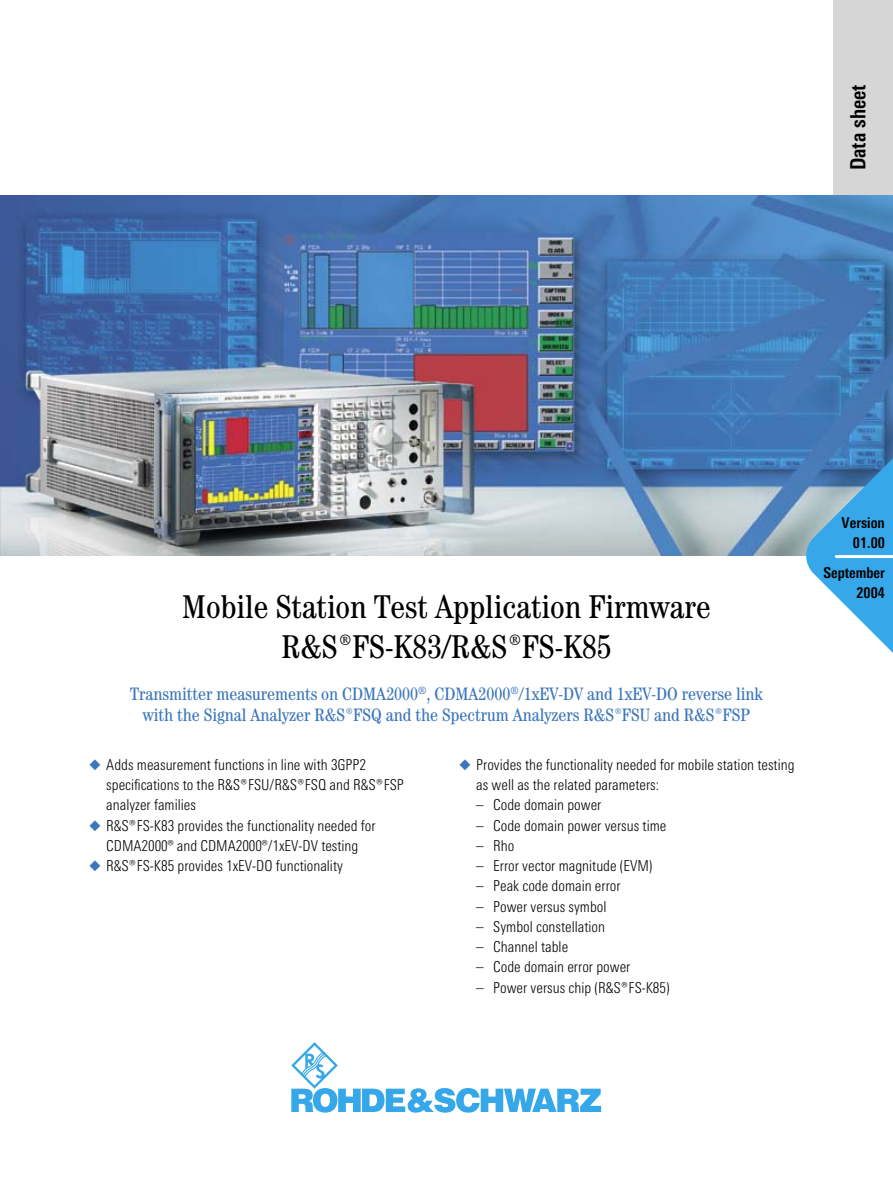
<style>
.page{position:relative;width:893px;height:1191px;background:#fff}
.page>*{position:absolute;margin:0;border:0;box-sizing:border-box;transform-origin:0 0}
.t1{font:condensed 33px/39.6px "Century";color:#000;text-align:center}
.t2{font:700 21px "RS Univers Cond";color:#000}
.t3{font:condensed 18px/21.6px "Century";color:#3b76bb;text-align:center}
.t4{font:300 15px/20.2px "RS Univers Cond";color:#000}
.t5{font:700 15px/20.2px "RS Univers Cond";color:#000;text-align:right}
.s1{color:#3b76bb}
</style>
<div class="page">
<svg style="left:291px;top:1042px;width:310px;height:70px"></svg>
<div style="left:833px;top:0;width:60px;height:196px;background:#d6d6d6"></div>
<img style="left:0;top:196px;width:893px;height:360px">
<svg style="left:804px;top:446px;width:89px;height:207px"></svg>
<hr style="left:836px;top:555px;width:57px;height:3px;background:#fff">
<h2 class="t2" style="left:846px;top:170px;width:87px;rotate:-90deg">Data sheet</h2>
<h1 class="t1" style="left:182px;top:587px;width:530px">Mobile Station Test Application Firmware ¸FS-K83/¸FS-K85</h1>
<p class="t3" style="left:130px;top:682px;width:634px">Transmitter measurements on CDMA2000<sup>®</sup>, CDMA2000<sup>®</sup>/1xEV-DV and 1xEV-DO reverse link with the Signal Analyzer ¸FSQ and the Spectrum Analyzers ¸FSU and ¸FSP</p>
<p class="t4" style="left:106px;top:754px;width:299px;text-indent:-17px"><span class="s1">◆</span> Adds measurement functions in line with 3GPP2 specifications to the ¸FSU/¸FSQ and ¸FSP analyzer families</p>
<p class="t4" style="left:89px;top:815px;width:288px;text-align:center"><span class="s1">◆</span> ¸FS-K83 provides the functionality needed for<br>CDMA2000® and CDMA2000®/1xEV-DV testing</p>
<p class="t4" style="left:89px;top:855px;width:255px"><span class="s1">◆</span> ¸FS-K85 provides 1xEV-DO functionality</p>
<p class="t4" style="left:476px;top:754px;width:320px;text-indent:-17px"><span class="s1">◆</span> Provides the functionality needed for mobile station testing as well as the related parameters:</p>
<p class="t4" style="left:476px;top:795px;width:127px">– Code domain power</p>
<p class="t4" style="left:476px;top:815px;width:192px">– Code domain power versus time</p>
<p class="t4" style="left:476px;top:835px;width:40px">– Rho</p>
<p class="t4" style="left:476px;top:855px;width:178px">– Error vector magnitude (EVM)</p>
<p class="t4" style="left:476px;top:876px;width:146px">– Peak code domain error</p>
<p class="t4" style="left:476px;top:896px;width:132px">– Power versus symbol</p>
<p class="t4" style="left:476px;top:916px;width:130px">– Symbol constellation</p>
<p class="t4" style="left:476px;top:936px;width:93px">– Channel table</p>
<p class="t4" style="left:476px;top:957px;width:156px">– Code domain error power</p>
<p class="t4" style="left:476px;top:977px;width:195px">– Power versus chip (¸FS-K85)</p>
<p class="t5" style="left:841px;top:512px;width:45px">Version<br>01.00</p>
<p class="t5" style="left:823px;top:562px;width:63px">September<br>2004</p>
</div>
